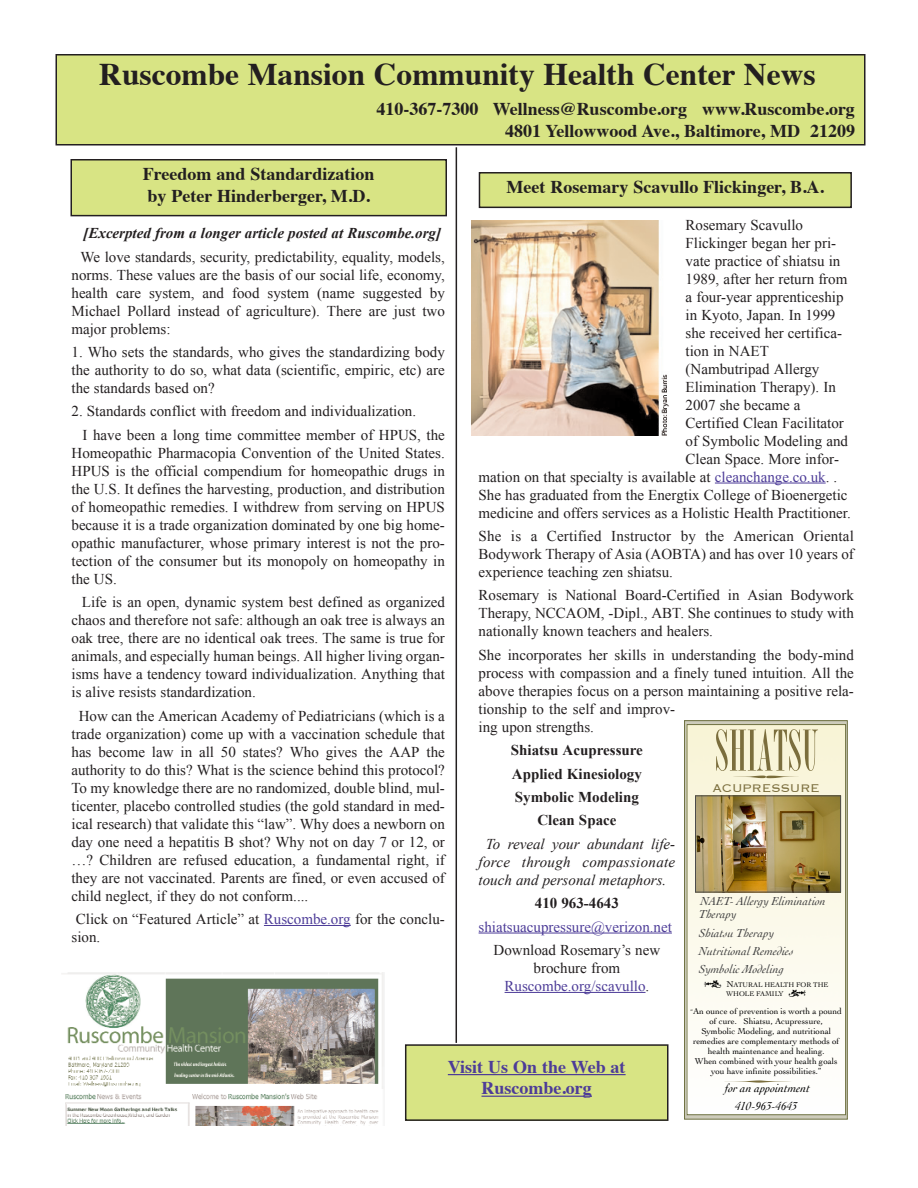
<style>
.page{position:relative;width:918px;height:1188px;background:#fff}
.page>*{position:absolute;margin:0;border:0;box-sizing:border-box;transform-origin:0 0}
.t1{font:61.5px "Bordeaux Roman Bold Let Plain+BMYQCL";color:#7b6e3d}
.t2{font:700 31.5px "Times";color:#231f20}
.t3{font:700 18px/21.6px "Times";color:#231f20;text-align:right}
.t4{font:700 18px/21.6px "Times";color:#4d3c98;text-align:center}
.t5{font:15px/18px "Times New Roman";color:#231f20;text-align:justify}
.t6{font:italic 15px/18px "Times New Roman";color:#231f20;text-align:center}
.t7{font:700 15px/23.4px "Times New Roman";color:#231f20;text-align:center}
.t8{font:italic 700 15px "Times New Roman";color:#231f20}
.t9{font:15px "Times New Roman";color:#4d3c98}
.t10{font:14.55px "Copperplate Light+FOZEPD";letter-spacing:-.025em;color:#7b6e3d}
.t11{font:12.15px/18.3px "Cochin Italic+WVFWAV";color:#404040}
.t12{font:12.15px/18.3px "Cochin Italic+WVFWAV";color:#000;text-align:center}
.t13{font:8.7px/10.2px "Cochin+FEJDZK";color:#000;text-align:center}
.t14{font:7.05px/9.4px "Cochin+FEJDZK";color:#000}
.s1{color:#4d3c98}
.s2{font-size:8.7px}
.s3{font-size:6.75px}
</style>
<div class="page">
<div style="left:56px;top:55px;width:809px;height:90px;background:#d8e484"></div>
<div style="left:56px;top:54px;width:810px;height:92px;border:2px solid #231f20"></div>
<div style="left:406px;top:1045px;width:262px;height:75px;background:#d8e484"></div>
<div style="left:405px;top:1044px;width:264px;height:77px;border:2px solid #231f20"></div>
<hr style="left:448px;top:1074px;width:178px;height:1px;background:#4d3c98">
<hr style="left:481px;top:1096px;width:111px;height:1px;background:#4d3c98">
<img style="left:62px;top:973px;width:322px;height:153px">
<div style="left:71px;top:160px;width:375px;height:56px;background:#d8e484"></div>
<div style="left:70px;top:159px;width:377px;height:57px;border:2px solid #231f20"></div>
<hr style="left:456px;top:147px;width:1px;height:896px;background:#231f20">
<hr style="left:715px;top:483px;width:111px;height:1px;background:#4d3c98">
<hr style="left:479px;top:933px;width:193px;height:1px;background:#4d3c98">
<hr style="left:505px;top:992px;width:141px;height:1px;background:#4d3c98">
<div style="left:479px;top:173px;width:372px;height:34px;background:#d8e484"></div>
<div style="left:479px;top:172px;width:373px;height:36px;border:2px solid #231f20"></div>
<img style="left:471px;top:221px;width:198px;height:214px">
<div style="left:684px;top:720px;width:164px;height:400px;border:1px solid #6d7040"></div>
<img style="left:689px;top:726px;width:155px;height:296px">
<div style="left:687px;top:724px;width:159px;height:391px;border:1px solid #6d7040"></div>
<svg style="left:724px;top:1080px;width:67px;height:3px"></svg>
<svg style="left:732px;top:775px;width:67px;height:3px"></svg>
<img style="left:697px;top:798px;width:142px;height:92px">
<div style="left:695px;top:796px;width:146px;height:96px;border:1px solid #4c4c4c"></div>
<hr style="left:264px;top:925px;width:87px;height:1px;background:#4d3c98">
<svg style="left:704px;top:980px;width:17px;height:8px"></svg>
<svg style="left:789px;top:990px;width:17px;height:7px"></svg>
<h2 class="t2" style="left:99px;top:62px;width:718px">Ruscombe Mansion Community Health Center News</h2>
<p class="t3" style="left:376px;top:100px;width:480px">410-367-7300 Wellness@Ruscombe.org www.Ruscombe.org<br>4801 Yellowwood Ave., Baltimore, MD 21209</p>
<p class="t3" style="left:143px;top:165px;width:233px;text-align:left">Freedom and Standardization by Peter Hinderberger, M.D.</p>
<p class="t3" style="left:507px;top:178px;width:319px">Meet Rosemary Scavullo Flickinger, B.A.</p>
<p class="t5" style="left:686px;top:215px;width:119px">Rosemary Scavullo</p>
<p class="t5" style="left:686px;top:233px;width:152px">Flickinger began her pri-</p>
<p class="t5" style="left:686px;top:251px;width:156px">vate practice of shiatsu in</p>
<p class="t5" style="left:686px;top:269px;width:163px">1989, after her return from</p>
<p class="t5" style="left:686px;top:287px;width:159px">a four-year apprenticeship</p>
<p class="t5" style="left:686px;top:305px;width:151px">in Kyoto, Japan. In 1999</p>
<p class="t5" style="left:686px;top:323px;width:158px">she received her certifica-</p>
<p class="t5" style="left:686px;top:341px;width:85px">tion in NAET</p>
<p class="t5" style="left:686px;top:359px;width:135px">(Nambutripad Allergy</p>
<p class="t5" style="left:686px;top:377px;width:152px">Elimination Therapy). In</p>
<p class="t5" style="left:686px;top:395px;width:116px">2007 she became a</p>
<p class="t5" style="left:686px;top:413px;width:160px">Certified Clean Facilitator</p>
<p class="t5" style="left:686px;top:431px;width:164px">of Symbolic Modeling and</p>
<p class="t5" style="left:686px;top:449px;width:155px">Clean Space. More infor-</p>
<p class="t5" style="left:479px;top:467px;width:360px">mation on that specialty is available at <span class="s1">cleanchange.co.uk</span>. .</p>
<p class="t5" style="left:479px;top:485px;width:371px">She has graduated from the Energtix College of Bioenergetic</p>
<p class="t5" style="left:479px;top:503px;width:374px">medicine and offers services as a Holistic Health Practitioner.</p>
<p class="t5" style="left:479px;top:527px;width:377px">She is a Certified Instructor by the American Oriental Bodywork Therapy of Asia (AOBTA) and has over 10 years of experience teaching zen shiatsu.</p>
<p class="t5" style="left:479px;top:586px;width:377px">Rosemary is National Board-Certified in Asian Bodywork Therapy, NCCAOM, -Dipl., ABT. She continues to study with nationally known teachers and healers.</p>
<p class="t5" style="left:479px;top:646px;width:377px;text-align:left">She incorporates her skills in understanding the body-mind process with compassion and a finely tuned intuition. All the above therapies focus on a person maintaining a positive rela&shy;tionship to the self and improv-<br>ing upon strengths.</p>
<p class="t7" style="left:511px;top:738px;width:133px">Shiatsu Acupressure<br>Applied Kinesiology<br>Symbolic Modeling<br>Clean Space</p>
<p class="t6" style="left:479px;top:835px;width:198px">To reveal your abundant life&shy;force through compassionate touch and personal metaphors.</p>
<p class="t7" style="left:535px;top:891px;width:86px">410 963-4643</p>
<p class="t9" style="left:479px;top:918px;width:195px">shiatsuacupressure@verizon.net</p>
<p class="t5" style="left:494px;top:941px;width:168px;text-align:center">Download Rosemary’s new brochure from<br><span class="s1">Ruscombe.org/scavullo</span>.</p>
<p class="t8" style="left:84px;top:225px;width:359px">[Excerpted from a longer article posted at Ruscombe.org]</p>
<p class="t5" style="left:72px;top:248px;width:375px;text-indent:9px">We love standards, security, predictability, equality, models, norms. These values are the basis of our social life, economy, health care system, and food system (name suggested by Michael Pollard instead of agriculture). There are just two major problems:</p>
<p class="t5" style="left:72px;top:343px;width:375px">1. Who sets the standards, who gives the standardizing body the authority to do so, what data (scientific, empiric, etc) are the standards based on?</p>
<p class="t5" style="left:83px;top:400px;width:364px;line-height:23.4px;text-indent:-11px">2. Standards conflict with freedom and individualization.<br>I have been a long time committee member of HPUS, the</p>
<p class="t5" style="left:72px;top:444px;width:375px">Homeopathic Pharmacopia Convention of the United States.<br>HPUS is the official compendium for homeopathic drugs in the U.S. It defines the harvesting, production, and distribution of homeopathic remedies. I withdrew from serving on HPUS because it is a trade organization dominated by one big home&shy;opathic manufacturer, whose primary interest is not the pro&shy;tection of the consumer but its monopoly on homeopathy in the US.</p>
<p class="t5" style="left:72px;top:593px;width:375px;text-indent:10px">Life is an open, dynamic system best defined as organized chaos and therefore not safe: although an oak tree is always an oak tree, there are no identical oak trees. The same is true for animals, and especially human beings. All higher living organ&shy;isms have a tendency toward individualization. Anything that is alive resists standardization.</p>
<p class="t5" style="left:71px;top:707px;width:375px;text-indent:7px">How can the American Academy of Pediatricians (which is a trade organization) come up with a vaccination schedule that has become law in all 50 states? Who gives the AAP the authority to do this? What is the science behind this protocol?<br>To my knowledge there are no randomized, double blind, mul&shy;ticenter, placebo controlled studies (the gold standard in med&shy;ical research) that validate this “law”. Why does a newborn on day one need a hepatitis B shot? Why not on day 7 or 12, or …? Children are refused education, a fundamental right, if they are not vaccinated. Parents are fined, or even accused of child neglect, if they do not conform....</p>
<p class="t5" style="left:72px;top:910px;width:375px">Click on “Featured Article” at <span class="s1">Ruscombe.org</span> for the conclu&shy;sion.</p>
<h1 class="t1" style="left:714px;top:729px;width:105px">SHIATSU</h1>
<p class="t10" style="left:713px;top:780px;width:109px">ACUPRESSURE</p>
<p class="t11" style="left:699px;top:894px;width:129px;line-height:13.5px">NAET- Allergy Elimination<br>Therapy</p>
<p class="t11" style="left:699px;top:924px;width:96px">Shiatsu Therapy<br>Nutritional Remedies<br>Symbolic Modeling</p>
<p class="t14" style="left:726px;top:980px;width:104px"><span class="s2">N</span>ATURAL HEALTH FOR THE<br>WHOLE FAMILY</p>
<p class="t13" style="left:690px;top:1006px;width:153px"><span class="s3">“</span>An ounce of prevention is worth a pound of cure. Shiatsu, Acupressure,<br>Symbolic Modeling, and nutritional remedies are complementary methods of health maintenance and healing.<br>When combined with your health goals you have infinite possibilities.”</p>
<p class="t12" style="left:725px;top:1079px;width:86px">for an appointment<br>410-963-4643</p>
<p class="t4" style="left:448px;top:1058px;width:179px">Visit Us On the Web at<br>Ruscombe.org</p>
</div>
